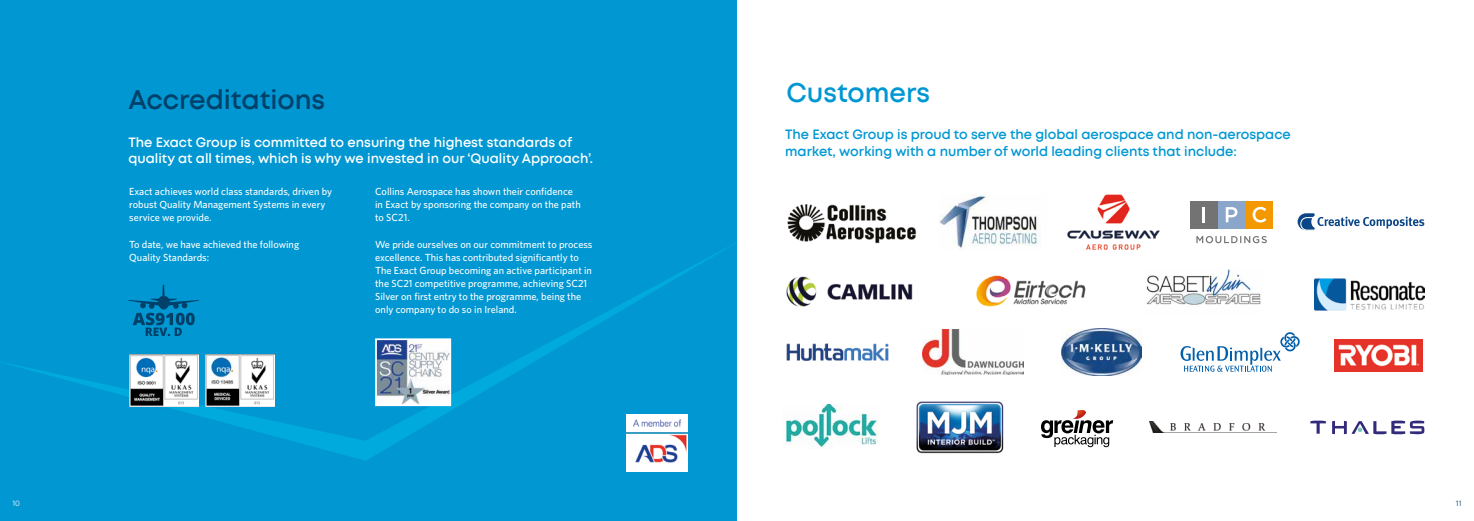
<style>
.page{position:relative;width:1474px;height:521px;background:#fff}
.page>*{position:absolute;margin:0;border:0;box-sizing:border-box;transform-origin:0 0}
.t1{font:600 26.25px "Mont";color:#00416a}
.t2{font:600 26.25px "Mont";color:#0097d2}
.t3{font:600 13.12px/16.6px "Mont";color:#0097d2}
.t4{font:600 13.12px/16.6px "Mont";color:#fff}
.t5{font:500 10.33px/13.1px "Whitney";color:#fff}
.t6{font:7.88px "Whitney";color:#fff}
.t7{font:7.88px "Whitney";color:#00416a}
</style>
<div class="page">
<div style="left:0;top:0;width:737px;height:521px;background:#0097d2"></div>
<svg style="left:1px;top:244px;width:733px;height:217px"></svg>
<img style="left:1149px;top:421px;width:117px;height:11px">
<img style="left:786px;top:276px;width:127px;height:31px">
<img style="left:1067px;top:194px;width:93px;height:56px">
<img style="left:922px;top:329px;width:101px;height:45px">
<img style="left:976px;top:275px;width:110px;height:32px">
<img style="left:786px;top:343px;width:102px;height:17px">
<img style="left:1061px;top:329px;width:80px;height:46px">
<img style="left:916px;top:401px;width:88px;height:53px">
<img style="left:785px;top:405px;width:94px;height:42px">
<img style="left:1314px;top:278px;width:110px;height:33px">
<img style="left:1334px;top:340px;width:88px;height:32px">
<img style="left:1146px;top:270px;width:115px;height:35px">
<img style="left:939px;top:195px;width:102px;height:53px">
<div style="left:1217px;top:201px;width:28px;height:28px;background:#8aa6cb"></div>
<div style="left:1245px;top:201px;width:28px;height:28px;background:#f49800"></div>
<div style="left:1189px;top:201px;width:28px;height:28px;background:#747373"></div>
<svg style="left:1196px;top:236px;width:70px;height:7px"></svg>
<hr style="left:1202px;top:207px;width:3px;height:15px;background:#fff">
<svg style="left:1252px;top:207px;width:14px;height:15px"></svg>
<svg style="left:1225px;top:207px;width:12px;height:15px"></svg>
<svg style="left:1041px;top:420px;width:72px;height:27px"></svg>
<img style="left:1073px;top:410px;width:13px;height:9px">
<svg style="left:1180px;top:332px;width:119px;height:40px"></svg>
<img style="left:787px;top:204px;width:129px;height:40px">
<svg style="left:1297px;top:213px;width:127px;height:18px"></svg>
<img style="left:626px;top:415px;width:61px;height:56px">
<img style="left:374px;top:337px;width:78px;height:70px">
<svg style="left:1310px;top:420px;width:15px;height:14px"></svg>
<svg style="left:1332px;top:420px;width:92px;height:14px"></svg>
<img style="left:129px;top:354px;width:70px;height:52px">
<img style="left:205px;top:354px;width:69px;height:52px">
<img style="left:209px;top:356px;width:29px;height:29px">
<img style="left:209px;top:390px;width:29px;height:13px">
<svg style="left:128px;top:285px;width:71px;height:51px"></svg>
<h1 class="t1" style="left:128px;top:87px;width:198px">Accreditations</h1>
<p class="t4" style="left:128px;top:134px;width:466px">The Exact Group is committed to ensuring the highest standards of quality at all times, which is why we invested in our ‘Quality Approach’.</p>
<p class="t5" style="left:129px;top:185px;width:204px">Exact achieves world class standards, driven by robust Quality Management Systems in every service we provide.</p>
<p class="t5" style="left:129px;top:237px;width:171px">To date, we have achieved the following<br>Quality Standards:</p>
<p class="t5" style="left:375px;top:185px;width:207px">Collins Aerospace has shown their confidence in Exact by sponsoring the company on the path to SC21.</p>
<p class="t5" style="left:375px;top:237px;width:219px">We pride ourselves on our commitment to process excellence. This has contributed significantly to The Exact Group becoming an active participant in the SC21 competitive programme, achieving SC21<br>Silver on first entry to the programme, being the only company to do so in Ireland.</p>
<h1 class="t2" style="left:786px;top:80px;width:145px">Customers</h1>
<p class="t3" style="left:785px;top:127px;width:507px">The Exact Group is proud to serve the global aerospace and non-aerospace market, working with a number of world leading clients that include:</p>
<p class="t6" style="left:12px;top:498px;width:9px">10</p>
<p class="t7" style="left:1455px;top:498px;width:7px">11</p>
</div>
